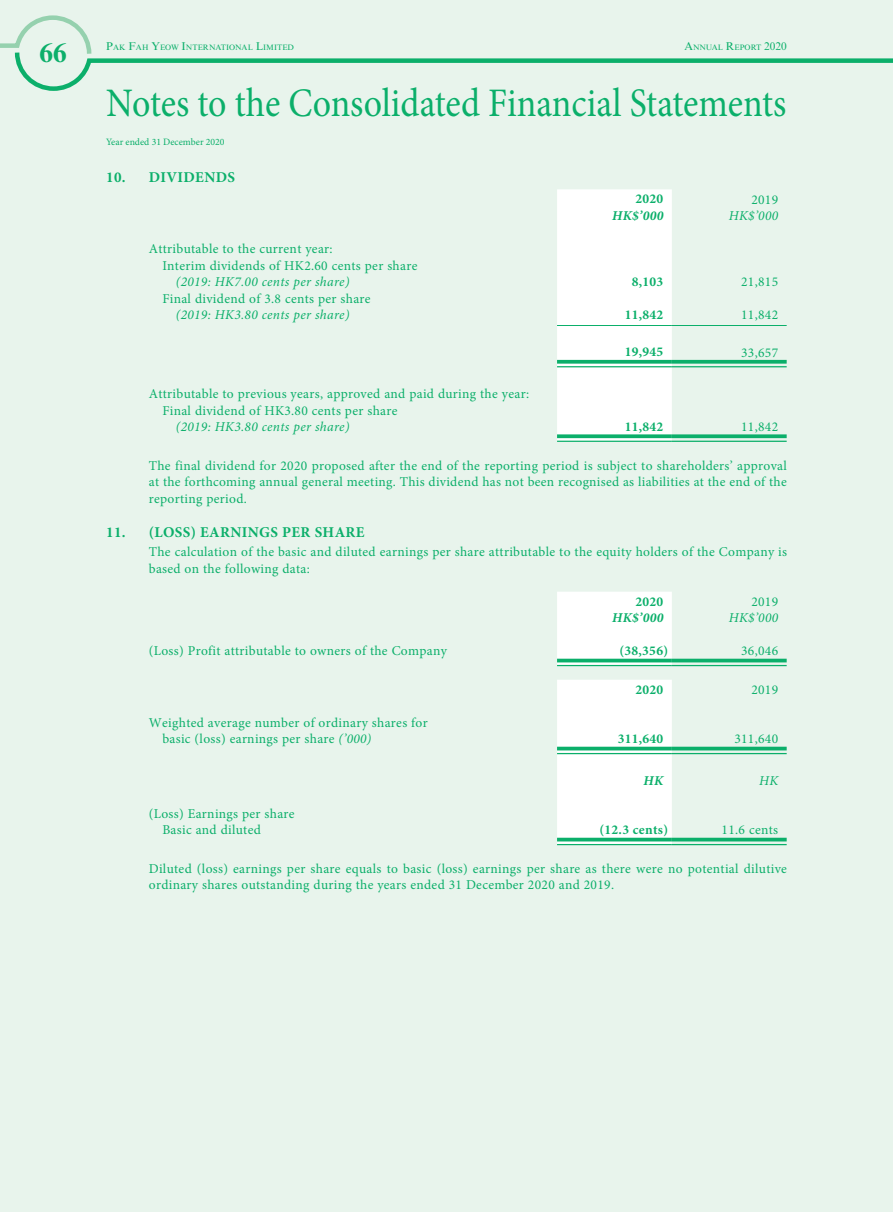
<style>
.page{position:relative;width:893px;height:1212px;background:#e8f4ec}
.page>*{position:absolute;margin:0;border:0;box-sizing:border-box;transform-origin:0 0}
.t1{font:40.5px "Minion Pro";letter-spacing:-.005em;color:#0baf6a;scale:.89 1}
.t2{font:700 27px "Times New Roman MT Std";color:#0baf6a}
._01_H1{font:700 15px "Minion Pro";letter-spacing:.02em;color:#0baf6a}
._00_txt{font:13.5px/16.5px "Minion Pro";letter-spacing:.025em;color:#0baf6a}
._50_Table_txt{font:13.5px/16.5px "Minion Pro";letter-spacing:.025em;color:#0baf6a}
._50_Table_txt-2{font:700 13.5px "Minion Pro";letter-spacing:.02em;color:#0baf6a}
._50_Table_txt-3{font:italic 700 13.5px "Minion Pro";letter-spacing:.02em;color:#0baf6a}
._50_Table_txt-4{font:italic 13.5px "Minion Pro";letter-spacing:.025em;color:#0baf6a}
.t3{font:9.75px "Minion Pro";color:#0baf6a}
.t4{font:7.8px "Times New Roman MT Std";color:#0baf6a}
.s1{font-size:11.25px}
.s2{font-style:italic}
</style>
<div class="page">
<svg style="left:0;top:15px;width:893px;height:76px"></svg>
<div style="left:557px;top:189px;width:115px;height:252px;background:#fff"></div>
<hr style="left:557px;top:325px;width:115px;height:1px;background:#0baf6a">
<hr style="left:672px;top:325px;width:115px;height:1px;background:#0baf6a">
<svg style="left:557px;top:360px;width:115px;height:4px"></svg>
<hr style="left:557px;top:366px;width:115px;height:1px;background:#0baf6a">
<svg style="left:672px;top:360px;width:115px;height:4px"></svg>
<hr style="left:672px;top:366px;width:115px;height:1px;background:#0baf6a">
<svg style="left:557px;top:434px;width:115px;height:4px"></svg>
<hr style="left:557px;top:441px;width:115px;height:1px;background:#0baf6a">
<svg style="left:672px;top:434px;width:115px;height:4px"></svg>
<hr style="left:672px;top:441px;width:115px;height:1px;background:#0baf6a">
<div style="left:557px;top:592px;width:115px;height:72px;background:#fff"></div>
<hr style="left:557px;top:659px;width:115px;height:3px;background:#0baf6a">
<hr style="left:557px;top:665px;width:115px;height:1px;background:#0baf6a">
<hr style="left:672px;top:659px;width:115px;height:3px;background:#0baf6a">
<hr style="left:672px;top:665px;width:115px;height:1px;background:#0baf6a">
<div style="left:557px;top:680px;width:115px;height:164px;background:#fff"></div>
<hr style="left:557px;top:747px;width:115px;height:3px;background:#0baf6a">
<hr style="left:557px;top:753px;width:115px;height:1px;background:#0baf6a">
<hr style="left:672px;top:747px;width:115px;height:3px;background:#0baf6a">
<hr style="left:672px;top:753px;width:115px;height:1px;background:#0baf6a">
<hr style="left:557px;top:838px;width:115px;height:3px;background:#0baf6a">
<hr style="left:557px;top:844px;width:115px;height:1px;background:#0baf6a">
<hr style="left:672px;top:838px;width:115px;height:3px;background:#0baf6a">
<hr style="left:672px;top:844px;width:115px;height:1px;background:#0baf6a">
<h2 class="t2" style="left:40px;top:36px;width:28px">66</h2>
<p class="t4" style="left:106px;top:43px;width:189px"><span class="s1">P</span>AK <span class="s1">F</span>AH <span class="s1">Y</span>EOW <span class="s1">I</span>NTERNATIONAL <span class="s1">L</span>IMITED</p>
<p class="t4" style="left:684px;top:43px;width:104px"><span class="s1">A</span>NNUAL <span class="s1">R</span>EPORT <span class="s1">2020</span></p>
<h1 class="t1" style="left:106px;top:76px;width:766px">Notes to the Consolidated Financial Statements</h1>
<p class="t3" style="left:106px;top:135px;width:120px">Year ended 31 December 2020</p>
<p class="_01_H1" style="left:106px;top:167px;width:130px">10. DIVIDENDS</p>
<p class="_50_Table_txt-2" style="left:635px;top:190px;width:29px">2020</p>
<p class="_50_Table_txt" style="left:751px;top:191px;width:28px">2019</p>
<p class="_50_Table_txt-3" style="left:612px;top:206px;width:53px">HK$’000</p>
<p class="_50_Table_txt-4" style="left:729px;top:206px;width:51px">HK$’000</p>
<p class="_50_Table_txt" style="left:149px;top:240px;width:185px">Attributable to the current year:</p>
<p class="_50_Table_txt" style="left:176px;top:257px;width:243px;text-indent:-14px">Interim dividends of HK2.60 cents per share <span class="s2">(2019: HK7.00 cents per share)</span></p>
<p class="_50_Table_txt-2" style="left:632px;top:272px;width:33px">8,103</p>
<p class="_50_Table_txt" style="left:741px;top:273px;width:39px">21,815</p>
<p class="_50_Table_txt" style="left:162px;top:290px;width:210px;text-align:center">Final dividend of 3.8 cents per share <span class="s2">(2019: HK3.80 cents per share)</span></p>
<p class="_50_Table_txt-2" style="left:625px;top:305px;width:40px">11,842</p>
<p class="_50_Table_txt" style="left:741px;top:306px;width:39px">11,842</p>
<p class="_50_Table_txt-2" style="left:625px;top:343px;width:40px">19,945</p>
<p class="_50_Table_txt" style="left:741px;top:344px;width:39px">33,657</p>
<p class="_50_Table_txt" style="left:149px;top:385px;width:382px">Attributable to previous years, approved and paid during the year:</p>
<p class="_50_Table_txt" style="left:176px;top:402px;width:223px;text-indent:-14px">Final dividend of HK3.80 cents per share <span class="s2">(2019: HK3.80 cents per share)</span></p>
<p class="_50_Table_txt-2" style="left:625px;top:417px;width:40px">11,842</p>
<p class="_50_Table_txt" style="left:741px;top:418px;width:39px">11,842</p>
<p class="_00_txt" style="left:149px;top:457px;width:640px;text-align:justify">The final dividend for 2020 proposed after the end of the reporting period is subject to shareholders’ approval at the forthcoming annual general meeting. This dividend has not been recognised as liabilities at the end of the reporting period.</p>
<p class="_01_H1" style="left:106px;top:521px;width:260px">11. (LOSS) EARNINGS PER SHARE</p>
<p class="_00_txt" style="left:149px;top:544px;width:640px">The calculation of the basic and diluted earnings per share attributable to the equity holders of the Company is based on the following data:</p>
<p class="_50_Table_txt-2" style="left:635px;top:592px;width:29px">2020</p>
<p class="_50_Table_txt" style="left:751px;top:593px;width:28px">2019</p>
<p class="_50_Table_txt-3" style="left:612px;top:608px;width:53px">HK$’000</p>
<p class="_50_Table_txt-4" style="left:729px;top:609px;width:51px">HK$’000</p>
<p class="_50_Table_txt" style="left:149px;top:643px;width:300px">(Loss) Profit attributable to owners of the Company</p>
<p class="_50_Table_txt-2" style="left:619px;top:641px;width:50px">(38,356)</p>
<p class="_50_Table_txt" style="left:741px;top:643px;width:39px">36,046</p>
<p class="_50_Table_txt-2" style="left:635px;top:680px;width:29px">2020</p>
<p class="_50_Table_txt" style="left:751px;top:681px;width:28px">2019</p>
<p class="_50_Table_txt" style="left:162px;top:714px;width:267px;text-indent:-14px">Weighted average number of ordinary shares for basic (loss) earnings per share <span class="s2">(’000)</span></p>
<p class="_50_Table_txt-2" style="left:618px;top:729px;width:47px">311,640</p>
<p class="_50_Table_txt" style="left:734px;top:731px;width:45px">311,640</p>
<p class="_50_Table_txt-3" style="left:644px;top:771px;width:21px">HK</p>
<p class="_50_Table_txt-4" style="left:759px;top:771px;width:21px">HK</p>
<p class="_50_Table_txt" style="left:149px;top:805px;width:147px">(Loss) Earnings per share</p>
<p class="_50_Table_txt" style="left:162px;top:822px;width:100px">Basic and diluted</p>
<p class="_50_Table_txt-2" style="left:599px;top:820px;width:70px">(12.3 cents)</p>
<p class="_50_Table_txt" style="left:722px;top:822px;width:58px">11.6 cents</p>
<p class="_00_txt" style="left:149px;top:860px;width:640px">Diluted (loss) earnings per share equals to basic (loss) earnings per share as there were no potential dilutive ordinary shares outstanding during the years ended 31 December 2020 and 2019.</p>
</div>
